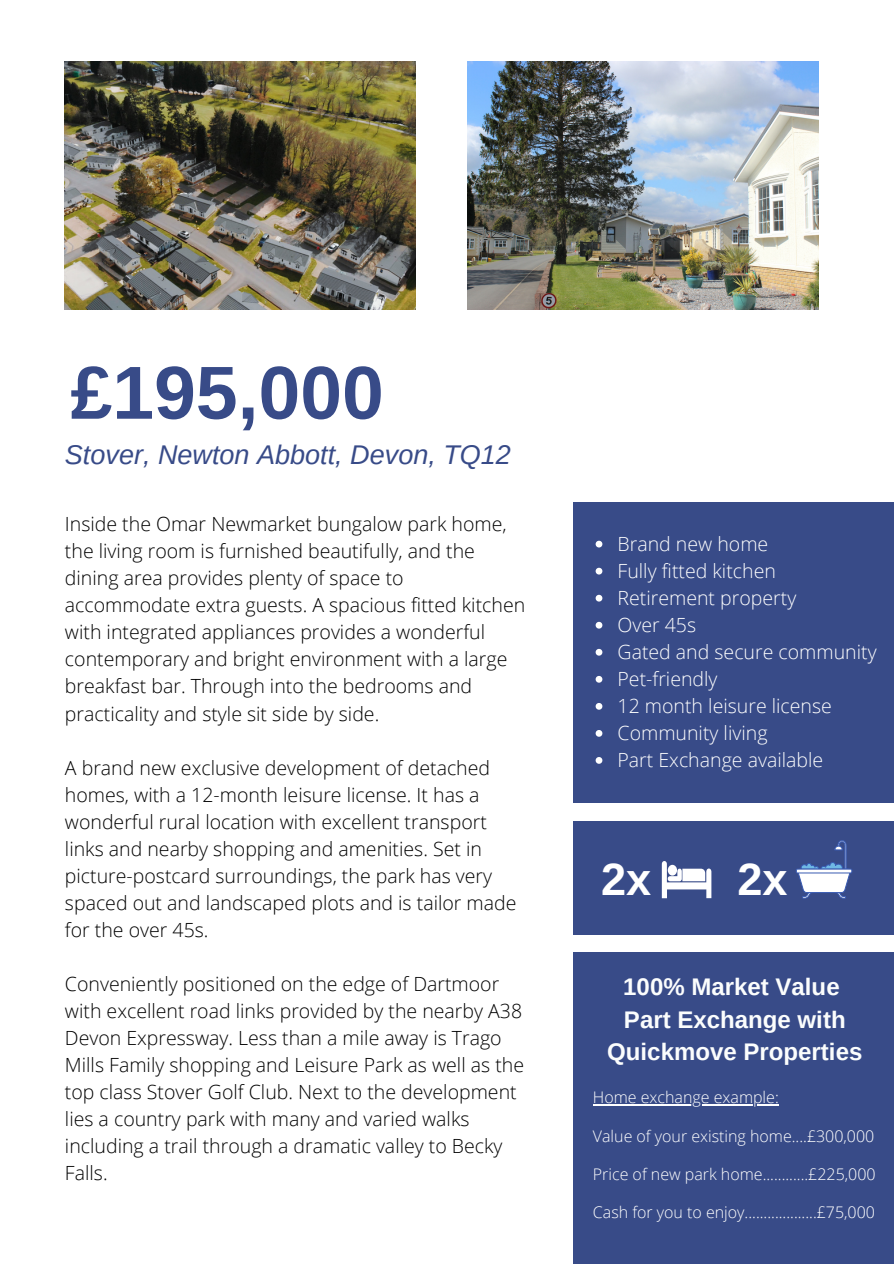
<style>
.page{position:relative;width:894px;height:1264px;background:#fff}
.page>*{position:absolute;margin:0;border:0;box-sizing:border-box;transform-origin:0 0}
.t1{font:700 75px "Arimo";color:#384b88}
.t2{font:700 45px "Arimo";color:#fff}
.t3{font:italic 27px "Arimo";color:#384b88}
.t4{font:700 24px/32.7px "Arimo";color:#fbfdfd;text-align:center}
.t5{font:300 19.5px/27px "Open Sans";color:#000}
.t6{font:300 19.5px "Open Sans";color:#fff}
.t7{font:300 16.05px "Open Sans";color:#fff}
</style>
<div class="page">
<img style="left:65px;top:61px;width:350px;height:248px">
<div style="left:573px;top:502px;width:320px;height:300px;background:#384b88"></div>
<div style="left:573px;top:820px;width:320px;height:114px;background:#384b88"></div>
<svg style="left:661px;top:861px;width:50px;height:37px"></svg>
<div style="left:795px;top:868px;width:56px;height:5px;border:1px solid #395bb2"></div>
<svg style="left:796px;top:840px;width:54px;height:58px"></svg>
<div style="left:573px;top:952px;width:320px;height:311px;background:#384b88"></div>
<svg style="left:595px;top:540px;width:7px;height:7px"></svg>
<svg style="left:595px;top:567px;width:7px;height:7px"></svg>
<svg style="left:595px;top:595px;width:7px;height:6px"></svg>
<svg style="left:595px;top:622px;width:7px;height:6px"></svg>
<svg style="left:595px;top:649px;width:7px;height:6px"></svg>
<svg style="left:595px;top:676px;width:7px;height:6px"></svg>
<svg style="left:595px;top:703px;width:7px;height:6px"></svg>
<svg style="left:595px;top:730px;width:7px;height:6px"></svg>
<svg style="left:595px;top:757px;width:7px;height:6px"></svg>
<hr style="left:592px;top:1104px;width:186px;height:1px;background:#fff">
<img style="left:468px;top:61px;width:350px;height:248px">
<p class="t1" style="left:70px;top:351px;width:315px">£195,000</p>
<p class="t3" style="left:65px;top:439px;width:447px">Stover, Newton Abbott, Devon, TQ12</p>
<p class="t5" style="left:65px;top:510px;width:461px">Inside the Omar Newmarket bungalow park home, the living room is furnished beautifully, and the dining area provides plenty of space to accommodate extra guests. A spacious fitted kitchen with integrated appliances provides a wonderful contemporary and bright environment with a large breakfast bar. Through into the bedrooms and practicality and style sit side by side.</p>
<p class="t5" style="left:65px;top:753px;width:453px">A brand new exclusive development of detached homes, with a 12-month leisure license. It has a wonderful rural location with excellent transport links and nearby shopping and amenities. Set in picture-postcard surroundings, the park has very spaced out and landscaped plots and is tailor made for the over 45s.</p>
<p class="t5" style="left:65px;top:969px;width:460px">Conveniently positioned on the edge of Dartmoor with excellent road links provided by the nearby A38<br>Devon Expressway. Less than a mile away is Trago Mills Family shopping and Leisure Park as well as the top class Stover Golf Club. Next to the development lies a country park with many and varied walks including a trail through a dramatic valley to Becky Falls.</p>
<p class="t6" style="left:617px;top:530px;width:152px">Brand new home</p>
<p class="t6" style="left:617px;top:557px;width:160px">Fully fitted kitchen</p>
<p class="t6" style="left:617px;top:584px;width:180px">Retirement property</p>
<p class="t6" style="left:617px;top:611px;width:80px">Over 45s</p>
<p class="t6" style="left:617px;top:638px;width:260px">Gated and secure community</p>
<p class="t6" style="left:617px;top:665px;width:101px">Pet-friendly</p>
<p class="t6" style="left:617px;top:692px;width:216px">12 month leisure license</p>
<p class="t6" style="left:617px;top:719px;width:151px">Community living</p>
<p class="t6" style="left:617px;top:746px;width:207px">Part Exchange available</p>
<p class="t2" style="left:601px;top:854px;width:52px">2x</p>
<p class="t2" style="left:737px;top:854px;width:52px">2x</p>
<p class="t4" style="left:623px;top:970px;width:218px">100% Market Value</p>
<p class="t4" style="left:607px;top:1002px;width:256px">Part Exchange with<br>Quickmove Properties</p>
<p class="t7" style="left:592px;top:1086px;width:187px">Home exchange example:</p>
<p class="t7" style="left:592px;top:1124px;width:283px">Value of your existing home....£300,000</p>
<p class="t7" style="left:592px;top:1162px;width:284px">Price of new park home............£225,000</p>
<p class="t7" style="left:592px;top:1200px;width:283px">Cash for you to enjoy...................£75,000</p>
</div>
